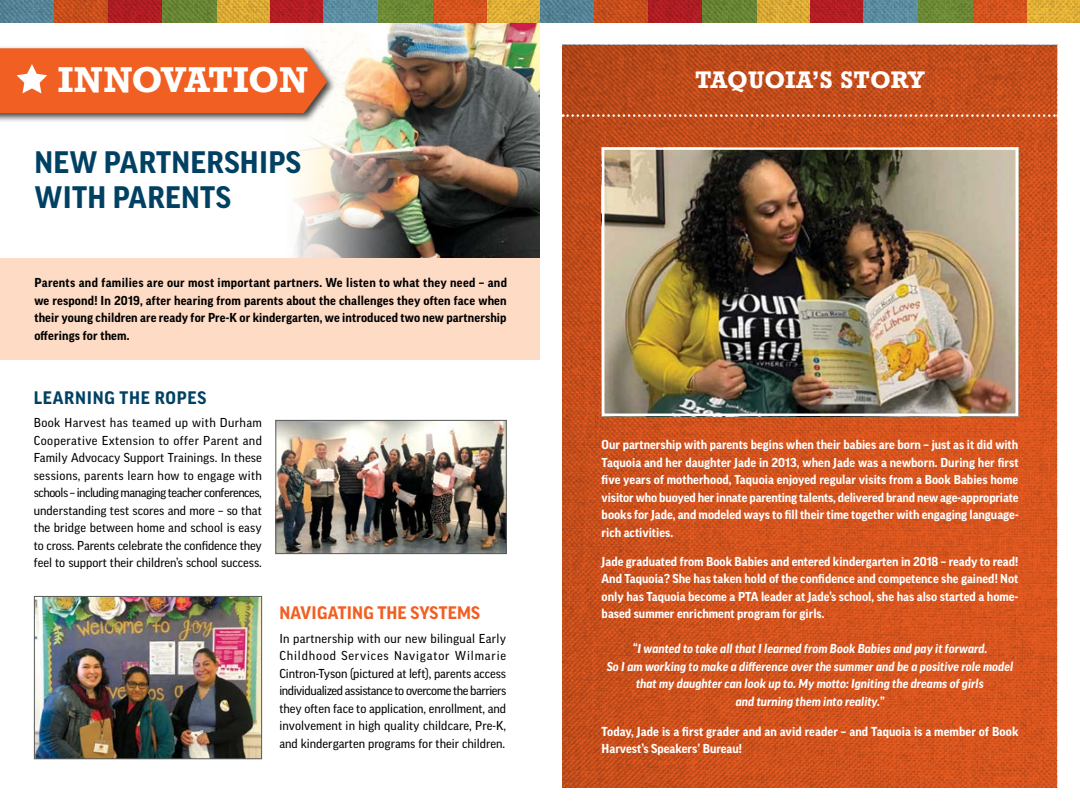
<style>
.page{position:relative;width:1080px;height:810px;background:#fff}
.page>*{position:absolute;margin:0;border:0;box-sizing:border-box;transform-origin:0 0}
.t1{font:700 33.75px "Rockwell";letter-spacing:-.005em;color:#fff}
.t2{font:700 30px/35px "Good Pro";letter-spacing:.01em;color:#004163}
.t3{font:700 22.5px "Rockwell";color:#fff}
.t4{font:700 17.5px "Good Pro";letter-spacing:.01em;color:#f15f22}
.t5{font:700 17.5px "Good Pro";letter-spacing:.04em;color:#004163}
.t6{font:700 12.5px/17.5px "Good Pro";color:#fff;text-align:justify}
.t7{font:12.5px/17.5px "Good Pro News";letter-spacing:-.005em;color:#000;text-align:justify}
.t8{font:700 12.5px/17.5px "Good Pro";letter-spacing:.01em;color:#000;text-align:justify}
.t9{font:italic 700 12.5px/17.5px "Good Pro";color:#fff;text-align:center}
</style>
<div class="page">
<img style="left:562px;top:45px;width:496px;height:743px">
<img style="left:605px;top:150px;width:410px;height:263px">
<div style="left:602px;top:147px;width:416px;height:269px;border:2px solid #fff"></div>
<img style="left:286px;top:23px;width:254px;height:236px">
<div style="left:0;top:259px;width:540px;height:101px;background:#fddbc5"></div>
<div style="left:0;top:45px;width:337px;height:78px;background:#000;opacity:.75"></div>
<img style="left:278px;top:422px;width:227px;height:130px">
<div style="left:276px;top:420px;width:231px;height:134px;border:1px solid #58595b"></div>
<img style="left:36px;top:598px;width:224px;height:159px">
<div style="left:34px;top:596px;width:228px;height:163px;border:1px solid #58595b"></div>
<svg style="left:0;top:48px;width:327px;height:65px;background:#ef652c"></svg>
<svg style="left:562px;top:114px;width:496px;height:3px"></svg>
<img style="left:540px;top:0;width:540px;height:23px">
<svg style="left:0;top:0;width:54px;height:23px"></svg>
<svg style="left:323px;top:0;width:55px;height:23px"></svg>
<svg style="left:54px;top:0;width:55px;height:23px"></svg>
<svg style="left:216px;top:0;width:54px;height:23px"></svg>
<svg style="left:486px;top:0;width:54px;height:23px"></svg>
<svg style="left:109px;top:0;width:53px;height:23px"></svg>
<svg style="left:270px;top:0;width:53px;height:23px"></svg>
<svg style="left:432px;top:0;width:54px;height:23px"></svg>
<svg style="left:162px;top:0;width:54px;height:23px"></svg>
<svg style="left:378px;top:0;width:54px;height:23px"></svg>
<h1 class="t1" style="left:58px;top:58px;width:252px">INNOVATION</h1>
<h2 class="t2" style="left:35px;top:145px;width:268px">NEW PARTNERSHIPS<br>WITH PARENTS</h2>
<p class="t8" style="left:34px;top:274px;width:474px">Parents and families are our most important partners. We listen to what they need – and we respond! In 2019, after hearing from parents about the challenges they often face when their young children are ready for Pre-K or kindergarten, we introduced two new partnership offerings for them.</p>
<h3 class="t5" style="left:34px;top:388px;width:174px">LEARNING THE ROPES</h3>
<p class="t7" style="left:34px;top:414px;width:230px">Book Harvest has teamed up with Durham Cooperative Extension to offer Parent and Family Advocacy Support Trainings. In these sessions, parents learn how to engage with schools – including managing teacher conferences, understanding test scores and more – so that the bridge between home and school is easy to cross. Parents celebrate the confidence they feel to support their children’s school success.</p>
<h3 class="t4" style="left:279px;top:603px;width:202px">NAVIGATING THE SYSTEMS</h3>
<p class="t7" style="left:279px;top:629px;width:229px">In partnership with our new bilingual Early Childhood Services Navigator Wilmarie Cintron-Tyson (pictured at left), parents access individualized assistance to overcome the barriers they often face to application, enrollment, and involvement in high quality childcare, Pre-K, and kindergarten programs for their children.</p>
<h3 class="t3" style="left:695px;top:65px;width:231px">TAQUOIA’S STORY</h3>
<p class="t6" style="left:602px;top:436px;width:418px">Our partnership with parents begins when their babies are born – just as it did with Taquoia and her daughter Jade in 2013, when Jade was a newborn. During her first five years of motherhood, Taquoia enjoyed regular visits from a Book Babies home visitor who buoyed her innate parenting talents, delivered brand new age-appropriate books for Jade, and modeled ways to fill their time together with engaging language&shy;rich activities.</p>
<p class="t6" style="left:602px;top:552px;width:418px">Jade graduated from Book Babies and entered kindergarten in 2018 – ready to read!<br>And Taquoia? She has taken hold of the confidence and competence she gained! Not only has Taquoia become a PTA leader at Jade’s school, she has also started a home&shy;based summer enrichment program for girls.</p>
<p class="t9" style="left:607px;top:640px;width:408px">“I wanted to take all that I learned from Book Babies and pay it forward.<br>So I am working to make a difference over the summer and be a positive role model that my daughter can look up to. My motto: Igniting the dreams of girls<br>and turning them into reality.”</p>
<p class="t6" style="left:602px;top:722px;width:418px">Today, Jade is a first grader and an avid reader – and Taquoia is a member of Book<br>Harvest’s Speakers’ Bureau!</p>
</div>
